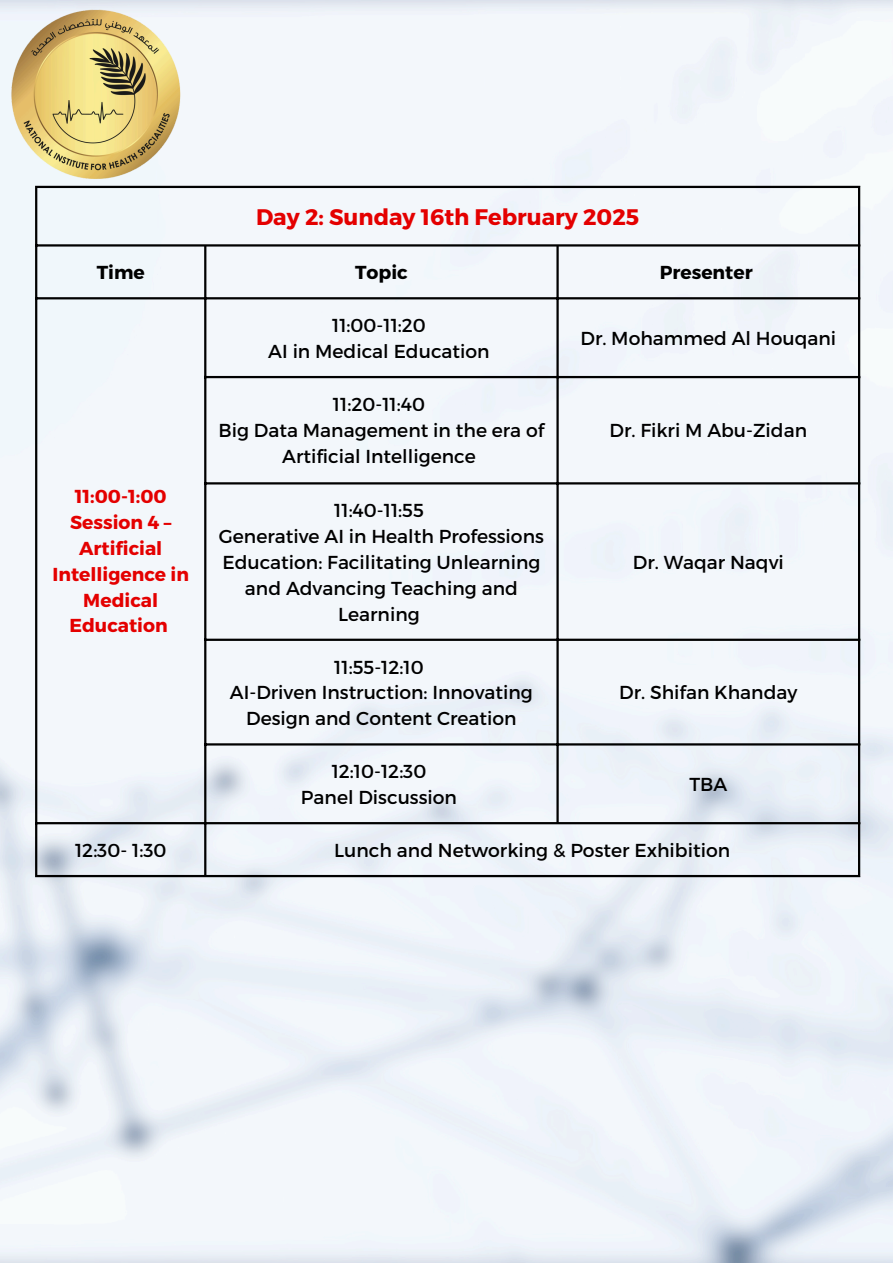
<style>
.page{position:relative;width:893px;height:1263px;background:#fff}
.page>*{position:absolute;margin:0;border:0;box-sizing:border-box;transform-origin:0 0}
.t1{font:700 22.5px "Montserrat";color:#e40000}
.t2{font:18.75px/25.9px "Montserrat";color:#000;text-align:center}
.t3{font:700 18.75px/25.9px "Montserrat";color:#e40000;text-align:center}
.t4{font:700 18.75px "Montserrat";color:#000}
</style>
<div class="page">
<img style="left:0;top:0;width:893px;height:1263px">
<img style="left:0;top:0;width:192px;height:192px">
<hr style="left:35px;top:188px;width:2px;height:687px;background:#000">
<hr style="left:204px;top:247px;width:2px;height:628px;background:#000">
<hr style="left:556px;top:247px;width:3px;height:575px;background:#000">
<hr style="left:858px;top:188px;width:2px;height:687px;background:#000">
<hr style="left:35px;top:186px;width:825px;height:2px;background:#000">
<hr style="left:35px;top:244px;width:825px;height:3px;background:#000">
<hr style="left:35px;top:297px;width:825px;height:2px;background:#000">
<hr style="left:204px;top:376px;width:656px;height:2px;background:#000">
<hr style="left:204px;top:482px;width:656px;height:2px;background:#000">
<hr style="left:204px;top:639px;width:656px;height:2px;background:#000">
<hr style="left:204px;top:743px;width:656px;height:2px;background:#000">
<hr style="left:35px;top:822px;width:825px;height:2px;background:#000">
<hr style="left:35px;top:875px;width:825px;height:2px;background:#000">
<p class="t1" style="left:256px;top:203px;width:385px">Day 2: Sunday 16th February 2025</p>
<p class="t4" style="left:97px;top:260px;width:50px">Time</p>
<p class="t4" style="left:355px;top:260px;width:54px">Topic</p>
<p class="t4" style="left:659px;top:260px;width:95px">Presenter</p>
<p class="t3" style="left:75px;top:482px;width:93px">11:00-1:00</p>
<p class="t3" style="left:52px;top:508px;width:138px">Session 4 –<br>Artificial<br>Intelligence in<br>Medical<br>Education</p>
<p class="t2" style="left:332px;top:311px;width:95px">11:00-11:20</p>
<p class="t2" style="left:268px;top:337px;width:223px">AI in Medical Education</p>
<p class="t2" style="left:580px;top:324px;width:257px">Dr. Mohammed Al Houqani</p>
<p class="t2" style="left:333px;top:391px;width:94px">11:20-11:40</p>
<p class="t2" style="left:219px;top:417px;width:327px">Big Data Management in the era of<br>Artificial Intelligence</p>
<p class="t2" style="left:609px;top:417px;width:199px">Dr. Fikri M Abu-Zidan</p>
<p class="t2" style="left:334px;top:497px;width:91px">11:40-11:55</p>
<p class="t2" style="left:219px;top:522px;width:326px">Generative AI in Health Professions<br>Education: Facilitating Unlearning and Advancing Teaching and<br>Learning</p>
<p class="t2" style="left:633px;top:548px;width:153px">Dr. Waqar Naqvi</p>
<p class="t2" style="left:334px;top:653px;width:91px">11:55-12:10</p>
<p class="t2" style="left:230px;top:679px;width:304px">AI-Driven Instruction: Innovating<br>Design and Content Creation</p>
<p class="t2" style="left:619px;top:679px;width:180px">Dr. Shifan Khanday</p>
<p class="t2" style="left:332px;top:758px;width:96px">12:10-12:30</p>
<p class="t2" style="left:301px;top:783px;width:157px">Panel Discussion</p>
<p class="t2" style="left:689px;top:770px;width:39px">TBA</p>
<p class="t2" style="left:75px;top:836px;width:93px">12:30- 1:30</p>
<p class="t2" style="left:334px;top:836px;width:397px">Lunch and Networking &amp; Poster Exhibition</p>
</div>
